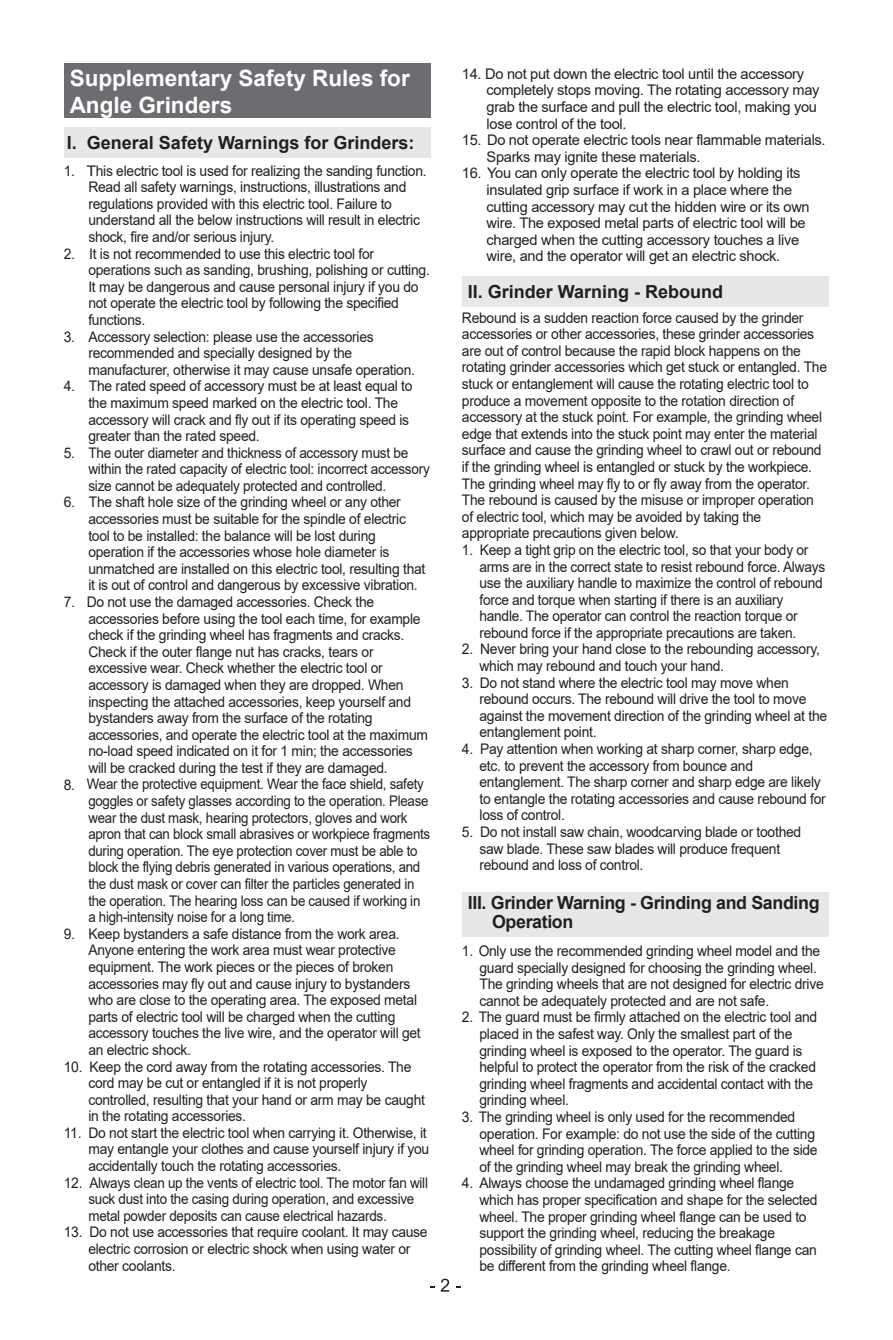
<style>
.page{position:relative;width:893px;height:1340px;background:#fff}
.page>*{position:absolute;margin:0;border:0;box-sizing:border-box;transform-origin:0 0}
.t1{font:700 22.5px/26.6px "Arial";color:#fff}
.t2{font:700 18px "Arial";color:#231f20}
.t3{font:700 18px/19.1px "Arial";letter-spacing:-.02em;color:#231f20}
.t4{font:14.62px/16.7px "Arial";letter-spacing:-.02em;color:#231f20;scale:.95 1}
.t5{font:14.62px/16.7px "Arial";letter-spacing:-.02em;color:#231f20}
.t6{font:14.62px/16.7px "Arial";letter-spacing:-.02em;color:#231f20;scale:.94 1}
</style>
<div class="page">
<div style="left:64px;top:64px;width:367px;height:54px;background:#6c6d70"></div>
<div style="left:64px;top:127px;width:367px;height:31px;background:#e6e7e9"></div>
<div style="left:462px;top:276px;width:367px;height:31px;background:#e6e7e9"></div>
<div style="left:462px;top:891px;width:367px;height:45px;background:#e6e7e9"></div>
<svg style="left:441px;top:1278px;width:8px;height:13px"></svg>
<h1 class="t1" style="left:70px;top:65px;width:342px">Supplementary Safety Rules for<br>Angle Grinders</h1>
<p class="t2" style="left:67px;top:130px;width:349px">I. General Safety Warnings for Grinders:</p>
<p class="t4" style="left:88px;top:162px;width:358px;text-indent:-25px">1. This electric tool is used for realizing the sanding function.<br>Read all safety warnings, instructions, illustrations and regulations provided with this electric tool. Failure to understand all the below instructions will result in electric shock, fire and/or serious injury.</p>
<p class="t4" style="left:88px;top:245px;width:361px;text-indent:-25px">2. It is not recommended to use this electric tool for operations such as sanding, brushing, polishing or cutting.<br>It may be dangerous and cause personal injury if you do not operate the electric tool by following the specified functions.</p>
<p class="t4" style="left:88px;top:328px;width:345px;text-indent:-25px">3. Accessory selection: please use the accessories recommended and specially designed by the manufacturer, otherwise it may cause unsafe operation.</p>
<p class="t4" style="left:88px;top:378px;width:343px;text-indent:-25px">4. The rated speed of accessory must be at least equal to the maximum speed marked on the electric tool. The accessory will crack and fly out if its operating speed is greater than the rated speed.</p>
<p class="t4" style="left:88px;top:444px;width:361px;text-indent:-25px">5. The outer diameter and thickness of accessory must be within the rated capacity of electric tool: incorrect accessory size cannot be adequately protected and controlled.</p>
<p class="t4" style="left:88px;top:494px;width:356px;text-indent:-25px">6. The shaft hole size of the grinding wheel or any other accessories must be suitable for the spindle of electric tool to be installed: the balance will be lost during operation if the accessories whose hole diameter is unmatched are installed on this electric tool, resulting that it is out of control and dangerous by excessive vibration.</p>
<p class="t4" style="left:88px;top:593px;width:359px;text-indent:-25px">7. Do not use the damaged accessories. Check the accessories before using the tool each time, for example check if the grinding wheel has fragments and cracks.<br>Check if the outer flange nut has cracks, tears or excessive wear. Check whether the electric tool or accessory is damaged when they are dropped. When inspecting the attached accessories, keep yourself and bystanders away from the surface of the rotating accessories, and operate the electric tool at the maximum no-load speed indicated on it for 1 min; the accessories will be cracked during the test if they are damaged.</p>
<p class="t4" style="left:88px;top:776px;width:361px;text-indent:-25px">8. Wear the protective equipment. Wear the face shield, safety goggles or safety glasses according to the operation. Please wear the dust mask, hearing protectors, gloves and work apron that can block small abrasives or workpiece fragments during operation. The eye protection cover must be able to block the flying debris generated in various operations, and the dust mask or cover can filter the particles generated in the operation. The hearing loss can be caused if working in a high-intensity noise for a long time.</p>
<p class="t4" style="left:88px;top:925px;width:351px;text-indent:-25px">9. Keep bystanders a safe distance from the work area.<br>Anyone entering the work area must wear protective equipment. The work pieces or the pieces of broken accessories may fly out and cause injury to bystanders who are close to the operating area. The exposed metal parts of electric tool will be charged when the cutting accessory touches the live wire, and the operator will get an electric shock.</p>
<p class="t4" style="left:88px;top:1057px;width:356px;text-indent:-25px">10. Keep the cord away from the rotating accessories. The cord may be cut or entangled if it is not properly controlled, resulting that your hand or arm may be caught in the rotating accessories.</p>
<p class="t4" style="left:88px;top:1124px;width:360px;text-indent:-25px">11. Do not start the electric tool when carrying it. Otherwise, it may entangle your clothes and cause yourself injury if you accidentally touch the rotating accessories.</p>
<p class="t4" style="left:88px;top:1174px;width:359px;text-indent:-25px">12. Always clean up the vents of electric tool. The motor fan will suck dust into the casing during operation, and excessive metal powder deposits can cause electrical hazards.</p>
<p class="t4" style="left:88px;top:1223px;width:359px;text-indent:-25px">13. Do not use accessories that require coolant. It may cause electric corrosion or electric shock when using water or other coolants.</p>
<p class="t5" style="left:486px;top:65px;width:334px;text-indent:-25px">14. Do not put down the electric tool until the accessory completely stops moving. The rotating accessory may grab the surface and pull the electric tool, making you lose control of the tool.</p>
<p class="t5" style="left:486px;top:132px;width:341px;text-indent:-25px">15. Do not operate electric tools near flammable materials.<br>Sparks may ignite these materials.</p>
<p class="t5" style="left:486px;top:165px;width:325px;text-indent:-25px">16. You can only operate the electric tool by holding its insulated grip surface if work in a place where the cutting accessory may cut the hidden wire or its own wire. The exposed metal parts of electric tool will be charged when the cutting accessory touches a live wire, and the operator will get an electric shock.</p>
<p class="t2" style="left:468px;top:279px;width:257px">II. Grinder Warning - Rebound</p>
<p class="t4" style="left:462px;top:309px;width:386px">Rebound is a sudden reaction force caused by the grinder accessories or other accessories, these grinder accessories are out of control because the rapid block happens on the rotating grinder accessories which get stuck or entangled. The stuck or entanglement will cause the rotating electric tool to produce a movement opposite to the rotation direction of accessory at the stuck point. For example, the grinding wheel edge that extends into the stuck point may enter the material surface and cause the grinding wheel to crawl out or rebound if the grinding wheel is entangled or stuck by the workpiece.<br>The grinding wheel may fly to or fly away from the operator.<br>The rebound is caused by the misuse or improper operation of electric tool, which may be avoided by taking the appropriate precautions given below.</p>
<p class="t6" style="left:479px;top:541px;width:369px;text-indent:-18px">1. Keep a tight grip on the electric tool, so that your body or arms are in the correct state to resist rebound force. Always use the auxiliary handle to maximize the control of rebound force and torque when starting if there is an auxiliary handle. The operator can control the reaction torque or rebound force if the appropriate precautions are taken.</p>
<p class="t4" style="left:479px;top:641px;width:360px;text-indent:-18px">2. Never bring your hand close to the rebounding accessory, which may rebound and touch your hand.</p>
<p class="t4" style="left:479px;top:674px;width:367px;text-indent:-18px">3. Do not stand where the electric tool may move when rebound occurs. The rebound will drive the tool to move against the movement direction of the grinding wheel at the entanglement point.</p>
<p class="t4" style="left:479px;top:740px;width:366px;text-indent:-18px">4. Pay attention when working at sharp corner, sharp edge, etc. to prevent the accessory from bounce and entanglement. The sharp corner and sharp edge are likely to entangle the rotating accessories and cause rebound for loss of control.</p>
<p class="t4" style="left:479px;top:823px;width:340px;text-indent:-18px">5. Do not install saw chain, woodcarving blade or toothed saw blade. These saw blades will produce frequent rebound and loss of control.</p>
<p class="t3" style="left:492px;top:893px;width:329px;text-indent:-24px">III. Grinder Warning - Grinding and Sanding<br>Operation</p>
<p class="t4" style="left:479px;top:942px;width:364px;text-indent:-18px">1. Only use the recommended grinding wheel model and the guard specially designed for choosing the grinding wheel.<br>The grinding wheels that are not designed for electric drive cannot be adequately protected and are not safe.</p>
<p class="t4" style="left:479px;top:1008px;width:357px;text-indent:-18px">2. The guard must be firmly attached on the electric tool and placed in the safest way. Only the smallest part of the grinding wheel is exposed to the operator. The guard is helpful to protect the operator from the risk of the cracked grinding wheel fragments and accidental contact with the grinding wheel.</p>
<p class="t4" style="left:479px;top:1108px;width:357px;text-indent:-18px">3. The grinding wheel is only used for the recommended operation. For example: do not use the side of the cutting wheel for grinding operation. The force applied to the side of the grinding wheel may break the grinding wheel.</p>
<p class="t4" style="left:479px;top:1174px;width:357px;text-indent:-18px">4. Always choose the undamaged grinding wheel flange which has proper specification and shape for the selected wheel. The proper grinding wheel flange can be used to support the grinding wheel, reducing the breakage possibility of grinding wheel. The cutting wheel flange can be different from the grinding wheel flange.</p>
</div>
